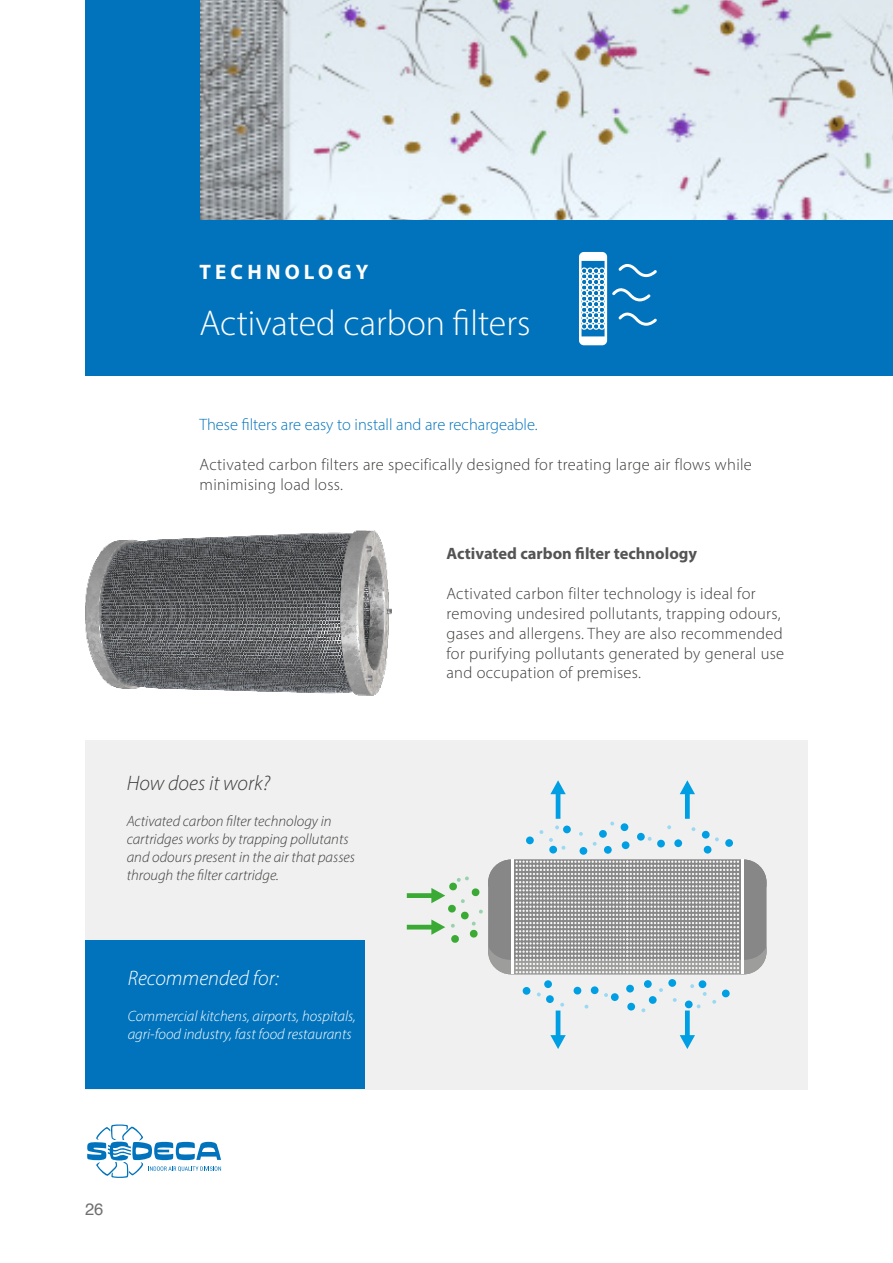
<style>
.page{position:relative;width:893px;height:1263px;background:#fff}
.page>*{position:absolute;margin:0;border:0;box-sizing:border-box;transform-origin:0 0}
.t1{font:300 36px "Myriad Pro";color:#fff}
.t2{font:italic 300 21px "Myriad Pro";color:#fff}
.t3{font:italic 300 21px "Myriad Pro";color:#3c3c3b}
.t4{font:700 21px "Myriad Pro";letter-spacing:.2em;color:#fff}
.t5{font:300 16.5px/19.8px "Myriad Pro";letter-spacing:.02em;color:#3c3c3b}
.t6{font:300 16.5px "Myriad Pro";color:#0073bc}
.t7{font:700 16.5px "Myriad Pro";color:#555454}
.t8{font:16.5px "Helvetica";color:#706f6f}
.t9{font:italic 300 15px/18px "Myriad Pro";color:#3c3c3b}
.t10{font:italic 300 15px/18px "Myriad Pro";color:#fff}
</style>
<div class="page">
<img style="left:200px;top:0;width:693px;height:220px">
<div style="left:85px;top:740px;width:723px;height:349px;background:#f0f0f0"></div>
<svg style="left:407px;top:859px;width:359px;height:115px"></svg>
<svg style="left:562px;top:846px;width:3px;height:4px"></svg>
<svg style="left:549px;top:838px;width:4px;height:4px"></svg>
<svg style="left:539px;top:830px;width:4px;height:4px"></svg>
<svg style="left:555px;top:825px;width:4px;height:4px"></svg>
<svg style="left:648px;top:837px;width:4px;height:4px"></svg>
<svg style="left:593px;top:842px;width:4px;height:4px"></svg>
<svg style="left:579px;top:832px;width:4px;height:4px"></svg>
<svg style="left:610px;top:822px;width:4px;height:3px"></svg>
<svg style="left:667px;top:825px;width:4px;height:4px"></svg>
<svg style="left:691px;top:827px;width:4px;height:4px"></svg>
<div style="left:549px;top:846px;width:8px;height:7px;background:#009fe3;border-radius:50%"></div>
<div style="left:580px;top:847px;width:7px;height:8px;background:#009fe3;border-radius:50%"></div>
<div style="left:622px;top:841px;width:7px;height:8px;background:#009fe3;border-radius:50%"></div>
<div style="left:604px;top:846px;width:8px;height:8px;background:#009fe3;border-radius:50%"></div>
<div style="left:621px;top:823px;width:7px;height:8px;background:#009fe3;border-radius:50%"></div>
<div style="left:702px;top:831px;width:8px;height:8px;background:#009fe3;border-radius:50%"></div>
<div style="left:599px;top:830px;width:8px;height:8px;background:#009fe3;border-radius:50%"></div>
<div style="left:563px;top:825px;width:8px;height:8px;background:#009fe3;border-radius:50%"></div>
<div style="left:526px;top:836px;width:8px;height:8px;background:#009fe3;border-radius:50%"></div>
<div style="left:637px;top:833px;width:8px;height:8px;background:#009fe3;border-radius:50%"></div>
<div style="left:657px;top:840px;width:8px;height:7px;background:#009fe3;border-radius:50%"></div>
<div style="left:674px;top:839px;width:8px;height:8px;background:#009fe3;border-radius:50%"></div>
<svg style="left:715px;top:837px;width:4px;height:4px"></svg>
<div style="left:725px;top:839px;width:8px;height:8px;background:#009fe3;border-radius:50%"></div>
<div style="left:704px;top:846px;width:7px;height:7px;background:#009fe3;border-radius:50%"></div>
<svg style="left:604px;top:993px;width:4px;height:4px"></svg>
<svg style="left:659px;top:988px;width:4px;height:4px"></svg>
<svg style="left:641px;top:1008px;width:4px;height:4px"></svg>
<div style="left:699px;top:980px;width:7px;height:8px;background:#009fe3;border-radius:50%"></div>
<div style="left:668px;top:979px;width:8px;height:8px;background:#009fe3;border-radius:50%"></div>
<div style="left:626px;top:985px;width:8px;height:7px;background:#009fe3;border-radius:50%"></div>
<div style="left:644px;top:980px;width:8px;height:8px;background:#009fe3;border-radius:50%"></div>
<div style="left:627px;top:1003px;width:8px;height:7px;background:#009fe3;border-radius:50%"></div>
<div style="left:546px;top:995px;width:8px;height:8px;background:#009fe3;border-radius:50%"></div>
<div style="left:649px;top:996px;width:8px;height:8px;background:#009fe3;border-radius:50%"></div>
<div style="left:722px;top:989px;width:8px;height:8px;background:#009fe3;border-radius:50%"></div>
<div style="left:611px;top:993px;width:8px;height:8px;background:#009fe3;border-radius:50%"></div>
<div style="left:591px;top:986px;width:8px;height:8px;background:#009fe3;border-radius:50%"></div>
<div style="left:574px;top:987px;width:7px;height:7px;background:#009fe3;border-radius:50%"></div>
<svg style="left:537px;top:992px;width:4px;height:4px"></svg>
<div style="left:523px;top:987px;width:7px;height:8px;background:#009fe3;border-radius:50%"></div>
<div style="left:544px;top:980px;width:8px;height:8px;background:#009fe3;border-radius:50%"></div>
<svg style="left:680px;top:780px;width:15px;height:39px"></svg>
<svg style="left:550px;top:780px;width:16px;height:39px"></svg>
<svg style="left:550px;top:1003px;width:16px;height:46px"></svg>
<svg style="left:673px;top:984px;width:43px;height:65px"></svg>
<img style="left:85px;top:530px;width:307px;height:166px">
<div style="left:85px;top:220px;width:808px;height:155px;background:#0073bc"></div>
<div style="left:85px;top:0;width:115px;height:375px;background:#0073bc"></div>
<div style="left:85px;top:940px;width:280px;height:149px;background:#0073bc"></div>
<svg style="left:87px;top:1124px;width:134px;height:54px"></svg>
<svg style="left:579px;top:252px;width:78px;height:93px"></svg>
<p class="t4" style="left:200px;top:258px;width:171px">TECHNOLOGY</p>
<h1 class="t1" style="left:200px;top:301px;width:332px">Activated carbon filters</h1>
<p class="t6" style="left:200px;top:415px;width:340px">These filters are easy to install and are rechargeable.</p>
<p class="t5" style="left:200px;top:454px;width:554px">Activated carbon filters are specifically designed for treating large air flows while minimising load loss.</p>
<p class="t3" style="left:127px;top:771px;width:145px">How does it work?</p>
<p class="t9" style="left:127px;top:812px;width:230px">Activated carbon filter technology in cartridges works by trapping pollutants and odours present in the air that passes through the filter cartridge.</p>
<p class="t2" style="left:128px;top:965px;width:153px">Recommended for:</p>
<p class="t10" style="left:128px;top:1006px;width:230px">Commercial kitchens, airports, hospitals, agri-food industry, fast food restaurants</p>
<p class="t7" style="left:446px;top:543px;width:252px">Activated carbon filter technology</p>
<p class="t5" style="left:446px;top:583px;width:339px">Activated carbon filter technology is ideal for removing undesired pollutants, trapping odours, gases and allergens. They are also recommended for purifying pollutants generated by general use and occupation of premises.</p>
<p class="t8" style="left:85px;top:1196px;width:20px">26</p>
</div>
